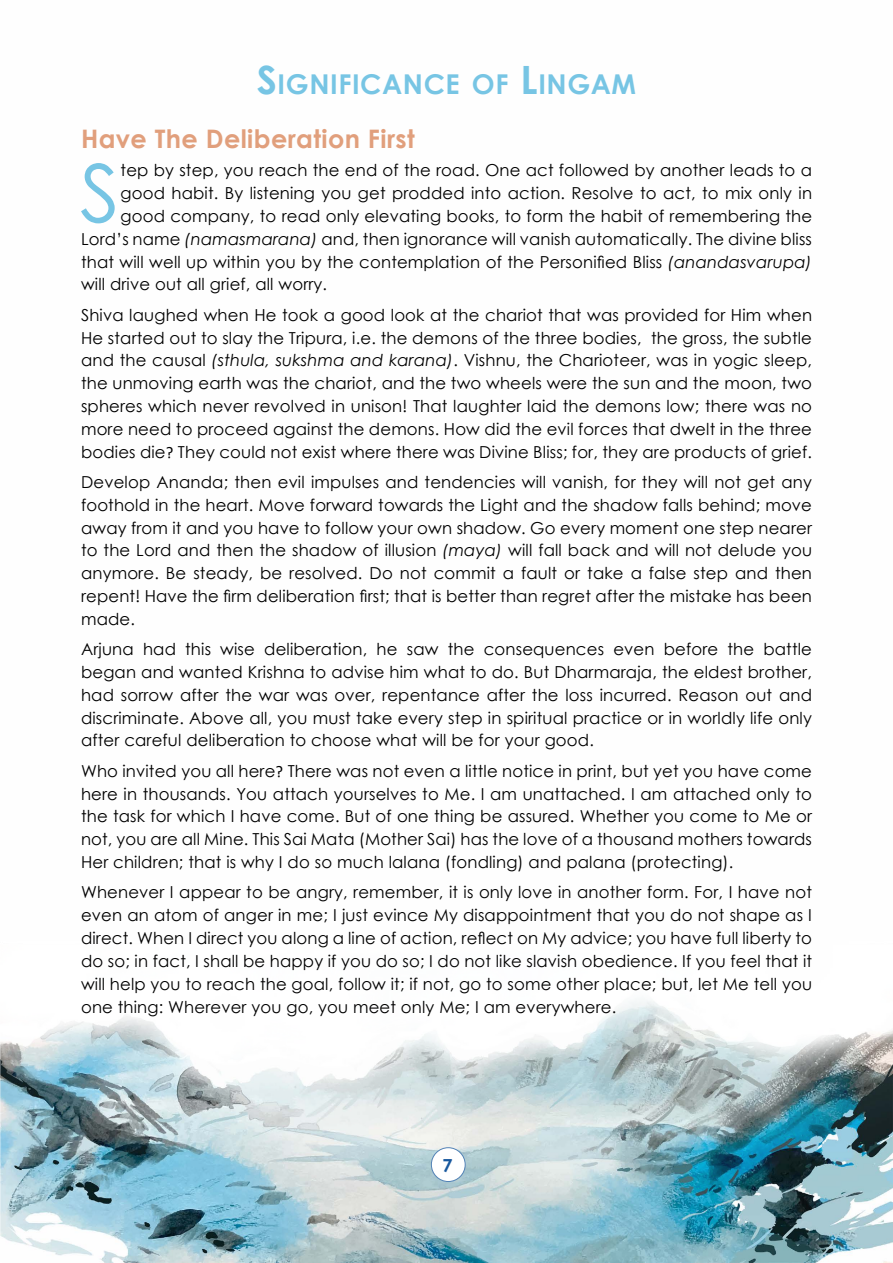
<style>
.page{position:relative;width:893px;height:1263px;background:#fff}
.page>*{position:absolute;margin:0;border:0;box-sizing:border-box;transform-origin:0 0}
.t1{font:79.95px "Century Gothic";color:#77c5e4}
.t2{font:700 27.3px "Century Gothic";letter-spacing:.02em;color:#77c5e4}
.t3{font:700 25.5px "Century Gothic";letter-spacing:.015em;color:#e19f7c}
.t4{font:700 18px "Century Gothic";color:#18589e}
.t5{font:16.5px/22.8px "Century Gothic";letter-spacing:.01em;color:#000;text-align:justify}
.s1{font-size:39px}
.s2{font-style:italic}
.s3{font-family:"Calibri"}
</style>
<div class="page">
<img style="left:0;top:1001px;width:893px;height:262px">
<div style="left:431px;top:1148px;width:34px;height:33px;background:#fff;border-radius:50%"></div>
<div style="left:431px;top:1147px;width:35px;height:35px;border:1px solid #5282b6;border-radius:50%"></div>
<h2 class="t2" style="left:257px;top:63px;width:381px"><span class="s1">S</span>IGNIFICANCE OF <span class="s1">L</span>INGAM</h2>
<h3 class="t3" style="left:81px;top:120px;width:335px">Have The Deliberation First</h3>
<h1 class="t1" style="left:80px;top:137px;width:41px">S</h1>
<p class="t5" style="left:121px;top:159px;width:693px">tep by step, you reach the end of the road. One act followed by another leads to a</p>
<p class="t5" style="left:121px;top:182px;width:693px">good habit. By listening you get prodded into action. Resolve to act, to mix only in</p>
<p class="t5" style="left:121px;top:204px;width:693px">good company, to read only elevating books, to form the habit of remembering the</p>
<p class="t5" style="left:81px;top:227px;width:732px">Lord’s name <span class="s2">(namasmarana)</span> and, then ignorance will vanish automatically. The divine bliss</p>
<p class="t5" style="left:81px;top:250px;width:732px">that will well up within you by the contemplation of the Personified Bliss <span class="s2">(anandasvarupa)</span></p>
<p class="t5" style="left:81px;top:273px;width:248px">will drive out all grief, all worry.</p>
<p class="t5" style="left:81px;top:303px;width:733px">Shiva laughed when He took a good look at the chariot that was provided for Him when He started out to slay the Tripura, i.e. the demons of the three bodies, the gross, the subtle and the causal <span class="s2">(sthula, sukshma and karana)</span>. Vishnu, the Charioteer, was in yogic sleep, the unmoving earth was the chariot, and the two wheels were the sun and the moon, two spheres which never revolved in unison! That laughter laid the demons low; there was no more need to proceed against the demons. How did the evil forces that dwelt in the three bodies die<span class="s3">?</span> They could not exist where there was Divine Bliss; for, they are products of grief.</p>
<p class="t5" style="left:81px;top:470px;width:732px">Develop Ananda; then evil impulses and tendencies will vanish, for they will not get any foothold in the heart. Move forward towards the Light and the shadow falls behind; move away from it and you have to follow your own shadow. Go every moment one step nearer to the Lord and then the shadow of illusion <span class="s2">(maya)</span> will fall back and will not delude you anymore. Be steady, be resolved. Do not commit a fault or take a false step and then repent! Have the firm deliberation first; that is better than regret after the mistake has been made.</p>
<p class="t5" style="left:81px;top:637px;width:732px">Arjuna had this wise deliberation, he saw the consequences even before the battle began and wanted Krishna to advise him what to do. But Dharmaraja, the eldest brother, had sorrow after the war was over, repentance after the loss incurred. Reason out and discriminate. Above all, you must take every step in spiritual practice or in worldly life only after careful deliberation to choose what will be for your good.</p>
<p class="t5" style="left:81px;top:759px;width:732px">Who invited you all here<span class="s3">?</span> There was not even a little notice in print, but yet you have come here in thousands. You attach yourselves to Me. I am unattached. I am attached only to the task for which I have come. But of one thing be assured. Whether you come to Me or not, you are all Mine. This Sai Mata (Mother Sai) has the love of a thousand mothers towards Her children; that is why I do so much lalana (fondling) and palana (protecting).</p>
<p class="t5" style="left:81px;top:881px;width:733px">Whenever I appear to be angry, remember, it is only love in another form. For, I have not even an atom of anger in me; I just evince My disappointment that you do not shape as I direct. When I direct you along a line of action, reflect on My advice; you have full liberty to do so; in fact, I shall be happy if you do so; I do not like slavish obedience. If you feel that it will help you to reach the goal, follow it; if not, go to some other place; but, let Me tell you one thing: Wherever you go, you meet only Me; I am everywhere.</p>
<p class="t4" style="left:442px;top:1151px;width:12px">7</p>
</div>
